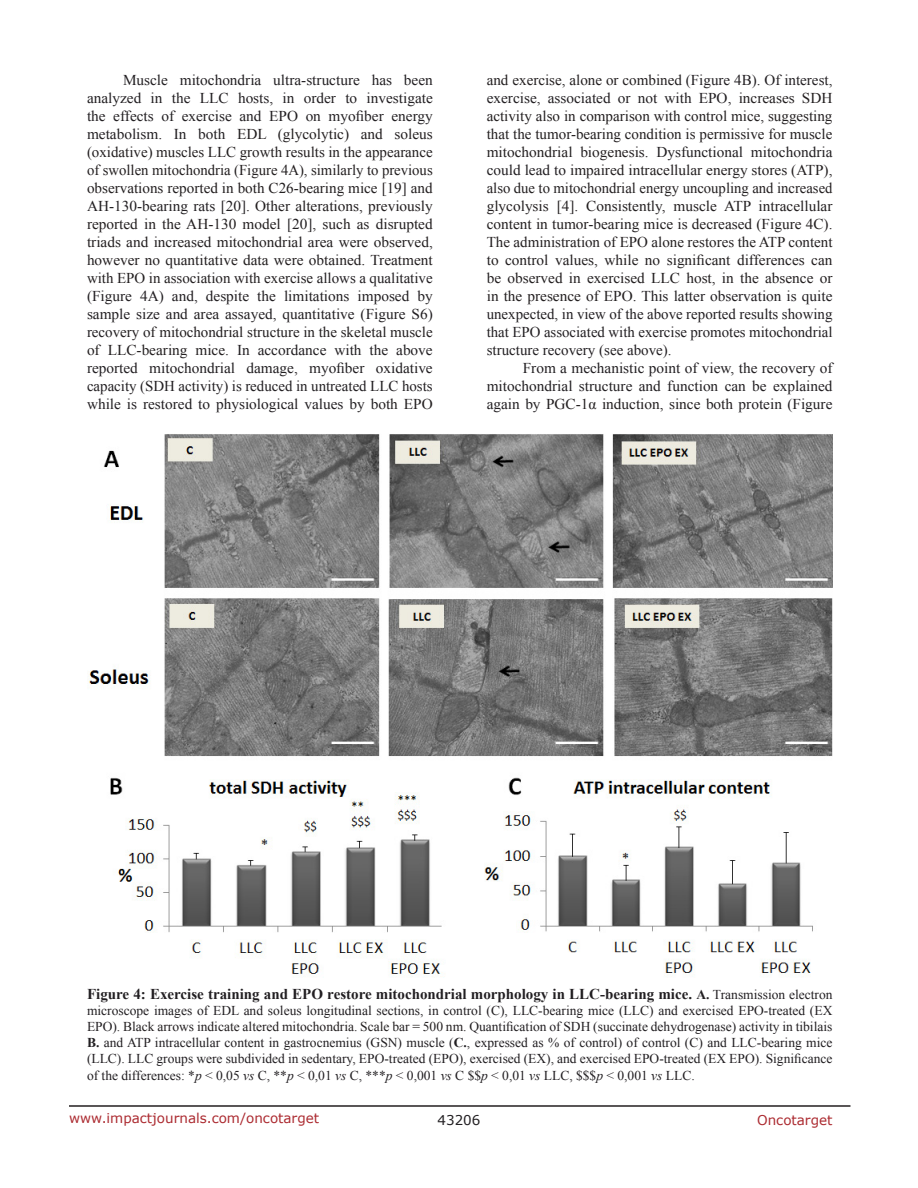
<style>
.page{position:relative;width:918px;height:1188px;background:#fff}
.page>*{position:absolute;margin:0;border:0;box-sizing:border-box;transform-origin:0 0}
.BodyText{font:15px/18px "Times New Roman";color:#221f22;text-align:justify}
.BodyText-2{font:15px/18px "Times New Roman";color:#231f20;text-align:justify}
.FigureText{font:700 15px "Times New Roman";color:#221f22}
.FigureText-2{font:13.5px/16.2px "Times New Roman";color:#221f22;text-align:justify}
.t1{font:13.5px "Verdana";color:#ac2b31}
.t2{font:13.5px "Verdana";color:#221f22}
.s1{color:#231f20}
.s2{color:#221f22}
.s3{font-size:13.5px}
.s4{font-weight:400;font-size:13.5px}
.s5{font-weight:700}
.s6{font-style:italic}
</style>
<div class="page">
<hr style="left:69px;top:1105px;width:781px;height:2px;background:#231f20">
<img style="left:89px;top:434px;width:743px;height:544px">
<p class="BodyText" style="left:87px;top:71px;width:347px;text-indent:36px">Muscle mitochondria ultra-structure has been analyzed in the LLC hosts, in order to investigate the effects of exercise and EPO on myofiber energy metabolism. In both <span class="s1">EDL (glycolytic) and soleus (oxidative) muscles LLC growth results in the appearance of swollen mitochondria (Figure 4A), similarly to previous observations reported in both C26-bearing mice [19] and </span>AH-130-bearing rats [20]<span class="s1">. Other alterations, previously reported in the AH-130 model</span> [20]<span class="s1">, such as disrupted triads and increased mitochondrial area were observed, however no quantitative data were obtained. Treatment with EPO in association with exercise</span> allows a qualitative (Figure 4A) and, despite the limitations imposed by sample size and area assayed, quantitative (Figure S6) reco<span class="s1">very of mitochondrial structure in the skeletal muscle of LLC-bearing mice</span>. In accordance with the above reported mitochondrial damage, myofiber oxidative capacity (SDH activity) is reduced in untreated LLC hosts while is restored to physiological values by b<span class="s1">oth EPO</span></p>
<p class="BodyText-2" style="left:487px;top:71px;width:347px">and exercise, alone or combined <span class="s2">(Figure 4B). Of interest, exercise, associated or not with EPO,</span> increases SDH activity also in comparison with control mice, suggesting that the tumor-bearing condition is permissive for muscle mitochondrial biogenesis<span class="s2">. Dysfunctional mitochondria could lead to</span> impaired intracellular energy stores (ATP), also due to mitochondrial energy uncoupling and increased glycolysis [4]. Consistently, muscle ATP intracellular content in tumor-bearing mice is decreased (Figure 4C).<br>The administration of EPO alone restores the ATP content to control values, while no significant differences can be observed in exercised LLC host, in the absence or in the presence of EPO<span class="s2">. This latter observation is quite unexpected, in view of the above reported results showing that EPO associated with exercise promotes mitochondrial structure recovery (see above).</span></p>
<p class="BodyText" style="left:487px;top:359px;width:347px;text-indent:36px">From a mechanistic point of view, the recovery of mitochondrial structure and function can be explained again by <span class="s1">PGC-1α induction, since both</span> protein (Figure</p>
<p class="FigureText" style="left:87px;top:983px;width:747px">Figure 4: Exercise training and EPO restore mitochondrial morphology in LLC-bearing mice. <span class="s3">A.</span> <span class="s4">Transmission electron</span></p>
<p class="FigureText-2" style="left:87px;top:1002px;width:747px">microscope images of EDL and soleus longitudinal sections, in control (C), LLC-bearing mice (LLC) and exercised EPO-treated (EX EPO). <span class="s1">Black arrows indicate altered mitochondria. Scale bar = 500 nm.</span> Quantification of SDH (succinate dehydrogenase) activity in tibilais <span class="s5">B.</span> and ATP intracellular content in gastrocnemius (GSN) muscle (<span class="s5">C.</span>, expressed as % of control) of control (C) and LLC-bearing mice (LLC). LLC groups were subdivided in sedentary, EPO-treated (EPO), exercised (EX), and exercised EPO-treated (EX EPO). Significance of the differences: *<span class="s6">p</span> &lt; 0,05 <span class="s6">vs</span> C, **<span class="s6">p</span> &lt; 0,01 <span class="s6">vs</span> C, ***<span class="s6">p</span> &lt; 0,001 <span class="s6">vs</span> C $$<span class="s6">p</span> &lt; 0,01 <span class="s6">vs</span> LLC, $$$<span class="s6">p</span> &lt; 0,001 <span class="s6">vs</span> LLC.</p>
<p class="t1" style="left:69px;top:1109px;width:252px">www.impactjournals.com/oncotarget</p>
<p class="t2" style="left:438px;top:1111px;width:44px">43206</p>
<p class="t1" style="left:757px;top:1111px;width:77px">Oncotarget</p>
</div>
